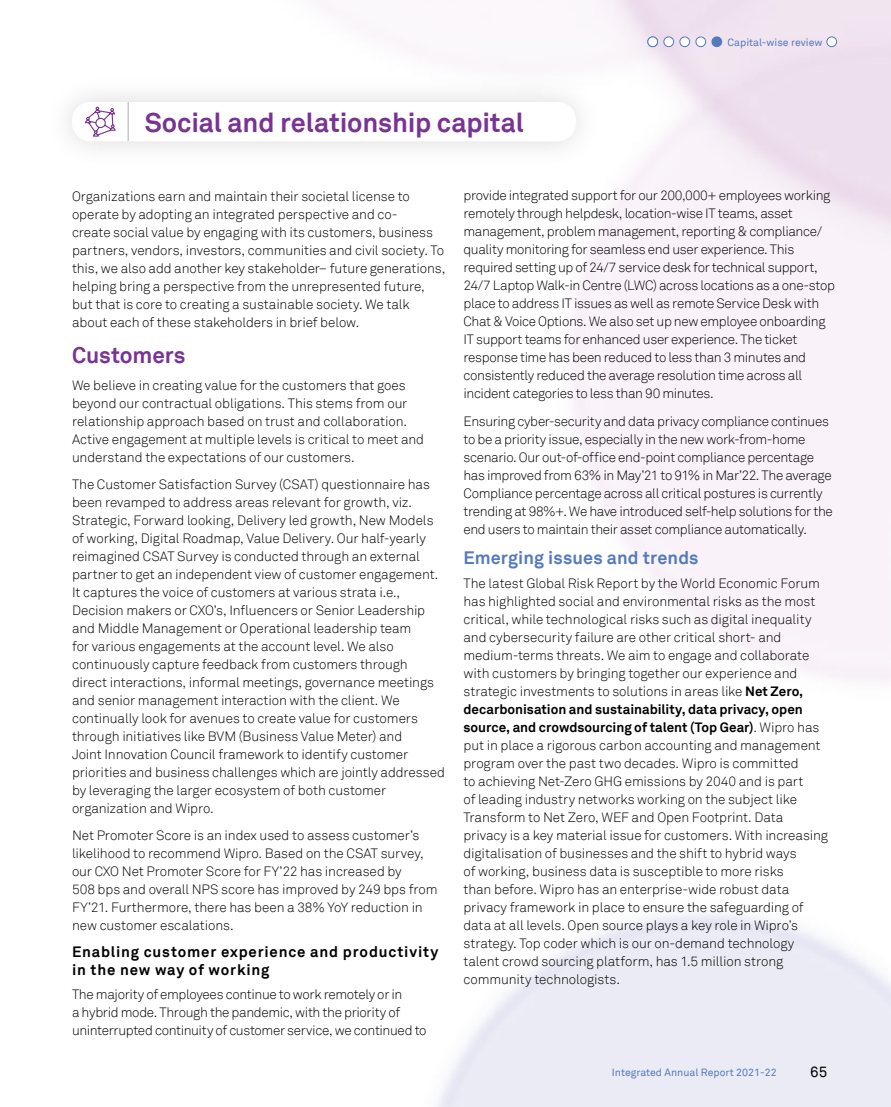
<style>
.page{position:relative;width:891px;height:1107px;background:#fff}
.page>*{position:absolute;margin:0;border:0;box-sizing:border-box;transform-origin:0 0}
.t1{font:700 27px "Wipro Akkurat TT";letter-spacing:-.005em;color:#793393}
.t2{font:700 22.5px "Wipro Akkurat TT";letter-spacing:-.005em;color:#793393}
.t3{font:700 18px "Wipro Akkurat TT";letter-spacing:.005em;color:#557abc}
.t4{font:700 15px/18px "Wipro Akkurat TT";letter-spacing:.055em;color:#000}
.t5{font:15px "Wipro Akkurat TT";color:#000}
.t6{font:300 13.5px/18px "Wipro Akkurat TT";letter-spacing:-.01em;color:#000}
.t7{font:10.5px "Wipro Akkurat TT";color:#557abc}
.s1{font-weight:700}
</style>
<div class="page">
<img style="left:438px;top:0;width:453px;height:1107px">
<div style="left:44px;top:73px;width:559px;height:97px;background:#fbfafb"></div>
<div style="left:72px;top:102px;width:504px;height:39px;background:#fff;border-radius:18px"></div>
<hr style="left:128px;top:102px;width:1px;height:39px;background:#c7c8ca">
<svg style="left:85px;top:106px;width:31px;height:39px"></svg>
<div style="left:664px;top:37px;width:10px;height:10px;background:#fff;border-radius:50%"></div>
<div style="left:663px;top:37px;width:11px;height:10px;border:1px solid #557abc;border-radius:50%"></div>
<div style="left:680px;top:37px;width:10px;height:10px;background:#fff;border-radius:50%"></div>
<div style="left:680px;top:37px;width:10px;height:10px;border:1px solid #557abc;border-radius:50%"></div>
<div style="left:648px;top:37px;width:10px;height:10px;background:#fff;border-radius:50%"></div>
<div style="left:647px;top:37px;width:11px;height:10px;border:1px solid #557abc;border-radius:50%"></div>
<div style="left:696px;top:37px;width:10px;height:10px;background:#fff;border-radius:50%"></div>
<div style="left:696px;top:37px;width:10px;height:10px;border:1px solid #557abc;border-radius:50%"></div>
<div style="left:712px;top:37px;width:10px;height:10px;background:#557abc;border-radius:50%"></div>
<div style="left:712px;top:37px;width:10px;height:10px;border:1px solid #557abc;border-radius:50%"></div>
<div style="left:827px;top:37px;width:10px;height:10px;background:#fff;border-radius:50%"></div>
<div style="left:826px;top:37px;width:11px;height:10px;border:1px solid #557abc;border-radius:50%"></div>
<h1 class="t1" style="left:145px;top:106px;width:381px">Social and relationship capital</h1>
<p class="t7" style="left:728px;top:36px;width:96px">Capital-wise review</p>
<p class="t6" style="left:72px;top:187px;width:375px">Organizations earn and maintain their societal license to operate by adopting an integrated perspective and co-<br>create social value by engaging with its customers, business partners, vendors, investors, communities and civil society. To this, we also add another key stakeholder– future generations, helping bring a perspective from the unrepresented future, but that is core to creating a sustainable society. We talk about each of these stakeholders in brief below.</p>
<h2 class="t2" style="left:72px;top:341px;width:115px">Customers</h2>
<p class="t6" style="left:72px;top:376px;width:354px">We believe in creating value for the customers that goes beyond our contractual obligations. This stems from our relationship approach based on trust and collaboration.<br>Active engagement at multiple levels is critical to meet and understand the expectations of our customers.</p>
<p class="t6" style="left:72px;top:475px;width:374px">The Customer Satisfaction Survey (CSAT) questionnaire has been revamped to address areas relevant for growth, viz.<br>Strategic, Forward looking, Delivery led growth, New Models of working, Digital Roadmap, Value Delivery. Our half-yearly reimagined CSAT Survey is conducted through an external partner to get an independent view of customer engagement.<br>It captures the voice of customers at various strata i.e., Decision makers or CXO’s, Influencers or Senior Leadership and Middle Management or Operational leadership team<br>for various engagements at the account level. We also continuously capture feedback from customers through direct interactions, informal meetings, governance meetings and senior management interaction with the client. We continually look for avenues to create value for customers through initiatives like BVM (Business Value Meter) and<br>Joint Innovation Council framework to identify customer priorities and business challenges which are jointly addressed by leveraging the larger ecosystem of both customer organization and Wipro.</p>
<p class="t6" style="left:72px;top:826px;width:367px">Net Promoter Score is an index used to assess customer’s likelihood to recommend Wipro. Based on the CSAT survey, our CXO Net Promoter Score for FY’22 has increased by<br>508 bps and overall NPS score has improved by 249 bps from FY’21. Furthermore, there has been a 38% YoY reduction in new customer escalations.</p>
<p class="t4" style="left:72px;top:943px;width:368px">Enabling customer experience and productivity in the new way of working</p>
<p class="t6" style="left:72px;top:985px;width:356px">The majority of employees continue to work remotely or in<br>a hybrid mode. Through the pandemic, with the priority of uninterrupted continuity of customer service, we continued to</p>
<p class="t6" style="left:464px;top:186px;width:373px">provide integrated support for our 200,000+ employees working remotely through helpdesk, location-wise IT teams, asset management, problem management, reporting &amp; compliance/ quality monitoring for seamless end user experience. This required setting up of 24/7 service desk for technical support, 24/7 Laptop Walk-in Centre (LWC) across locations as a one-stop place to address IT issues as well as remote Service Desk with Chat &amp; Voice Options. We also set up new employee onboarding IT support teams for enhanced user experience. The ticket response time has been reduced to less than 3 minutes and consistently reduced the average resolution time across all incident categories to less than 90 minutes.</p>
<p class="t6" style="left:464px;top:412px;width:371px">Ensuring cyber-security and data privacy compliance continues to be a priority issue, especially in the new work-from-home scenario. Our out-of-office end-point compliance percentage has improved from 63% in May’21 to 91% in Mar’22. The average Compliance percentage across all critical postures is currently trending at 98%+. We have introduced self-help solutions for the end users to maintain their asset compliance automatically.</p>
<h3 class="t3" style="left:464px;top:547px;width:237px">Emerging issues and trends</h3>
<p class="t6" style="left:464px;top:574px;width:366px">The latest Global Risk Report by the World Economic Forum has highlighted social and environmental risks as the most critical, while technological risks such as digital inequality and cybersecurity failure are other critical short- and medium-terms threats. We aim to engage and collaborate with customers by bringing together our experience and strategic investments to solutions in areas like <span class="s1">Net Zero, decarbonisation and sustainability, data privacy, open source, and crowdsourcing of talent (Top Gear)</span>. Wipro has put in place a rigorous carbon accounting and management program over the past two decades. Wipro is committed<br>to achieving Net-Zero GHG emissions by 2040 and is part<br>of leading industry networks working on the subject like Transform to Net Zero, WEF and Open Footprint. Data privacy is a key material issue for customers. With increasing digitalisation of businesses and the shift to hybrid ways<br>of working, business data is susceptible to more risks<br>than before. Wipro has an enterprise-wide robust data privacy framework in place to ensure the safeguarding of data at all levels. Open source plays a key role in Wipro’s strategy. Top coder which is our on-demand technology talent crowd sourcing platform, has 1.5 million strong community technologists.</p>
<p class="t7" style="left:612px;top:1066px;width:166px">Integrated Annual Report 2021-22</p>
<p class="t5" style="left:810px;top:1063px;width:19px">65</p>
</div>
